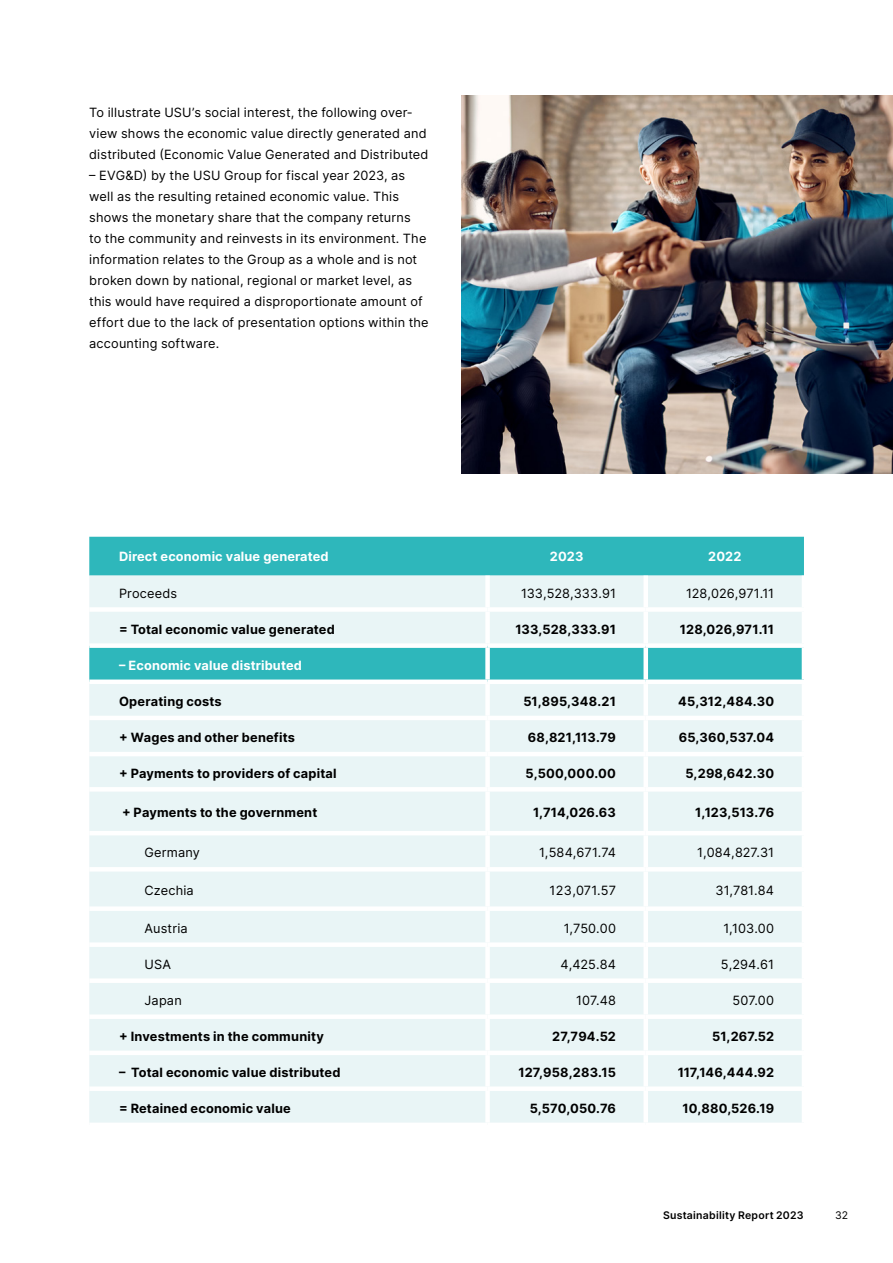
<style>
.page{position:relative;width:893px;height:1263px;background:#fff}
.page>*{position:absolute;margin:0;border:0;box-sizing:border-box;transform-origin:0 0}
.t1{font:12.75px/21px "Inter";letter-spacing:.015em;color:#000}
.t2{font:700 12.75px "Inter";letter-spacing:.015em;color:#000}
.t3{font:700 12.75px "Inter";letter-spacing:.01em;color:#fff}
.t4{font:12.75px "Inter";letter-spacing:-.005em;color:#000}
.t5{font:600 10.5px "Inter";letter-spacing:.025em;color:#000}
.t6{font:10.5px "Inter";color:#000}
</style>
<div class="page">
<img style="left:461px;top:96px;width:432px;height:378px">
<div style="left:89px;top:537px;width:715px;height:39px;background:#2eb7bb"></div>
<svg style="left:89px;top:576px;width:713px;height:546px;background:#d3edef"></svg>
<div style="left:89px;top:684px;width:396px;height:438px;background:#e9f5f6"></div>
<div style="left:485px;top:576px;width:5px;height:31px;background:#fff"></div>
<div style="left:643px;top:576px;width:5px;height:31px;background:#fff"></div>
<div style="left:485px;top:612px;width:5px;height:31px;background:#fff"></div>
<div style="left:643px;top:612px;width:5px;height:31px;background:#fff"></div>
<div style="left:485px;top:648px;width:5px;height:31px;background:#fff"></div>
<div style="left:643px;top:648px;width:5px;height:31px;background:#fff"></div>
<div style="left:485px;top:684px;width:5px;height:32px;background:#fff"></div>
<div style="left:643px;top:684px;width:5px;height:32px;background:#fff"></div>
<div style="left:485px;top:720px;width:5px;height:32px;background:#fff"></div>
<div style="left:643px;top:720px;width:5px;height:32px;background:#fff"></div>
<div style="left:485px;top:756px;width:5px;height:31px;background:#fff"></div>
<div style="left:643px;top:756px;width:5px;height:31px;background:#fff"></div>
<div style="left:485px;top:791px;width:5px;height:40px;background:#fff"></div>
<div style="left:643px;top:791px;width:5px;height:40px;background:#fff"></div>
<div style="left:485px;top:835px;width:5px;height:32px;background:#fff"></div>
<div style="left:643px;top:835px;width:5px;height:32px;background:#fff"></div>
<div style="left:485px;top:871px;width:5px;height:35px;background:#fff"></div>
<div style="left:643px;top:871px;width:5px;height:35px;background:#fff"></div>
<div style="left:485px;top:911px;width:5px;height:31px;background:#fff"></div>
<div style="left:643px;top:911px;width:5px;height:31px;background:#fff"></div>
<div style="left:485px;top:947px;width:5px;height:31px;background:#fff"></div>
<div style="left:485px;top:983px;width:5px;height:31px;background:#fff"></div>
<div style="left:643px;top:947px;width:5px;height:31px;background:#fff"></div>
<div style="left:643px;top:983px;width:5px;height:31px;background:#fff"></div>
<div style="left:485px;top:1019px;width:5px;height:31px;background:#fff"></div>
<div style="left:643px;top:1019px;width:5px;height:31px;background:#fff"></div>
<div style="left:485px;top:1055px;width:5px;height:31px;background:#fff"></div>
<div style="left:643px;top:1055px;width:5px;height:31px;background:#fff"></div>
<div style="left:485px;top:1091px;width:5px;height:31px;background:#fff"></div>
<div style="left:643px;top:1091px;width:5px;height:31px;background:#fff"></div>
<div style="left:89px;top:607px;width:399px;height:5px;background:#fff"></div>
<div style="left:488px;top:607px;width:158px;height:5px;background:#fff"></div>
<div style="left:646px;top:607px;width:160px;height:5px;background:#fff"></div>
<div style="left:89px;top:643px;width:399px;height:5px;background:#fff"></div>
<div style="left:488px;top:643px;width:158px;height:5px;background:#fff"></div>
<div style="left:646px;top:643px;width:160px;height:5px;background:#fff"></div>
<div style="left:89px;top:679px;width:399px;height:5px;background:#fff"></div>
<div style="left:488px;top:679px;width:158px;height:5px;background:#fff"></div>
<div style="left:646px;top:679px;width:160px;height:5px;background:#fff"></div>
<hr style="left:89px;top:716px;width:399px;height:4px;background:#fff">
<hr style="left:488px;top:716px;width:158px;height:4px;background:#fff">
<hr style="left:646px;top:716px;width:160px;height:4px;background:#fff">
<hr style="left:89px;top:752px;width:399px;height:4px;background:#fff">
<hr style="left:488px;top:752px;width:158px;height:4px;background:#fff">
<hr style="left:646px;top:752px;width:160px;height:4px;background:#fff">
<hr style="left:89px;top:787px;width:399px;height:4px;background:#fff">
<hr style="left:488px;top:787px;width:158px;height:4px;background:#fff">
<hr style="left:646px;top:787px;width:160px;height:4px;background:#fff">
<hr style="left:89px;top:831px;width:399px;height:4px;background:#fff">
<hr style="left:488px;top:831px;width:158px;height:4px;background:#fff">
<hr style="left:646px;top:831px;width:160px;height:4px;background:#fff">
<hr style="left:89px;top:867px;width:399px;height:4px;background:#fff">
<hr style="left:488px;top:867px;width:158px;height:4px;background:#fff">
<hr style="left:646px;top:867px;width:160px;height:4px;background:#fff">
<div style="left:89px;top:906px;width:399px;height:5px;background:#fff"></div>
<div style="left:488px;top:906px;width:158px;height:5px;background:#fff"></div>
<div style="left:646px;top:906px;width:160px;height:5px;background:#fff"></div>
<div style="left:89px;top:942px;width:399px;height:5px;background:#fff"></div>
<div style="left:488px;top:942px;width:158px;height:5px;background:#fff"></div>
<div style="left:646px;top:942px;width:160px;height:5px;background:#fff"></div>
<div style="left:89px;top:978px;width:399px;height:5px;background:#fff"></div>
<div style="left:89px;top:1014px;width:399px;height:5px;background:#fff"></div>
<div style="left:488px;top:978px;width:158px;height:5px;background:#fff"></div>
<div style="left:646px;top:978px;width:160px;height:5px;background:#fff"></div>
<div style="left:488px;top:1014px;width:158px;height:5px;background:#fff"></div>
<div style="left:646px;top:1014px;width:160px;height:5px;background:#fff"></div>
<div style="left:89px;top:1050px;width:399px;height:5px;background:#fff"></div>
<div style="left:488px;top:1050px;width:158px;height:5px;background:#fff"></div>
<div style="left:646px;top:1050px;width:160px;height:5px;background:#fff"></div>
<div style="left:89px;top:1086px;width:399px;height:5px;background:#fff"></div>
<div style="left:488px;top:1086px;width:158px;height:5px;background:#fff"></div>
<div style="left:646px;top:1086px;width:160px;height:5px;background:#fff"></div>
<p class="t1" style="left:89px;top:101px;width:341px">To illustrate USU’s social interest, the following over&shy;view shows the economic value directly generated and distributed (Economic Value Generated and Distributed</p>
<p class="t1" style="left:89px;top:164px;width:341px">– EVG&amp;D) by the USU Group for fiscal year 2023, as well as the resulting retained economic value. This shows the monetary share that the company returns<br>to the community and reinvests in its environment. The information relates to the Group as a whole and is not broken down by national, regional or market level, as this would have required a disproportionate amount of effort due to the lack of presentation options within the accounting software.</p>
<p class="t3" style="left:119px;top:547px;width:211px">Direct economic value generated</p>
<p class="t3" style="left:550px;top:547px;width:35px">2023</p>
<p class="t3" style="left:708px;top:547px;width:35px">2022</p>
<p class="t1" style="left:119px;top:582px;width:60px">Proceeds</p>
<p class="t1" style="left:521px;top:582px;width:96px">133,528,333.91</p>
<p class="t4" style="left:686px;top:584px;width:90px">128,026,971.11</p>
<p class="t2" style="left:119px;top:619px;width:217px">= Total economic value generated</p>
<p class="t2" style="left:515px;top:619px;width:102px">133,528,333.91</p>
<p class="t2" style="left:680px;top:619px;width:96px">128,026,971.11</p>
<p class="t3" style="left:119px;top:656px;width:184px">– Economic value distributed</p>
<p class="t2" style="left:119px;top:692px;width:104px">Operating costs</p>
<p class="t2" style="left:523px;top:692px;width:94px">51,895,348.21</p>
<p class="t2" style="left:678px;top:692px;width:97px">45,312,484.30</p>
<p class="t2" style="left:119px;top:728px;width:177px">+ Wages and other benefits</p>
<p class="t2" style="left:528px;top:728px;width:90px">68,821,113.79</p>
<p class="t2" style="left:679px;top:728px;width:97px">65,360,537.04</p>
<p class="t2" style="left:119px;top:764px;width:219px">+ Payments to providers of capital</p>
<p class="t2" style="left:525px;top:764px;width:92px">5,500,000.00</p>
<p class="t2" style="left:685px;top:764px;width:90px">5,298,642.30</p>
<p class="t2" style="left:122px;top:803px;width:197px">+ Payments to the government</p>
<p class="t2" style="left:533px;top:803px;width:84px">1,714,026.63</p>
<p class="t2" style="left:695px;top:803px;width:80px">1,123,513.76</p>
<p class="t1" style="left:145px;top:842px;width:57px">Germany</p>
<p class="t1" style="left:539px;top:842px;width:78px">1,584,671.74</p>
<p class="t1" style="left:697px;top:842px;width:78px">1,084,827.31</p>
<p class="t1" style="left:145px;top:880px;width:51px">Czechia</p>
<p class="t1" style="left:549px;top:880px;width:68px">123,071.57</p>
<p class="t1" style="left:716px;top:880px;width:60px">31,781.84</p>
<p class="t1" style="left:145px;top:917px;width:45px">Austria</p>
<p class="t1" style="left:564px;top:917px;width:54px">1,750.00</p>
<p class="t1" style="left:723px;top:917px;width:52px">1,103.00</p>
<p class="t1" style="left:145px;top:953px;width:28px">USA</p>
<p class="t1" style="left:561px;top:953px;width:57px">4,425.84</p>
<p class="t1" style="left:721px;top:953px;width:55px">5,294.61</p>
<p class="t1" style="left:145px;top:989px;width:39px">Japan</p>
<p class="t1" style="left:576px;top:989px;width:41px">107.48</p>
<p class="t1" style="left:732px;top:989px;width:43px">507.00</p>
<p class="t2" style="left:119px;top:1027px;width:206px">+ Investments in the community</p>
<p class="t2" style="left:552px;top:1027px;width:65px">27,794.52</p>
<p class="t2" style="left:712px;top:1027px;width:63px">51,267.52</p>
<p class="t2" style="left:119px;top:1063px;width:223px">– Total economic value distributed</p>
<p class="t2" style="left:518px;top:1063px;width:99px">127,958,283.15</p>
<p class="t2" style="left:678px;top:1063px;width:98px">117,146,444.92</p>
<p class="t2" style="left:119px;top:1099px;width:173px">= Retained economic value</p>
<p class="t2" style="left:530px;top:1099px;width:88px">5,570,050.76</p>
<p class="t2" style="left:682px;top:1099px;width:93px">10,880,526.19</p>
<p class="t5" style="left:663px;top:1207px;width:142px">Sustainability Report 2023</p>
<p class="t6" style="left:835px;top:1207px;width:15px">32</p>
</div>
